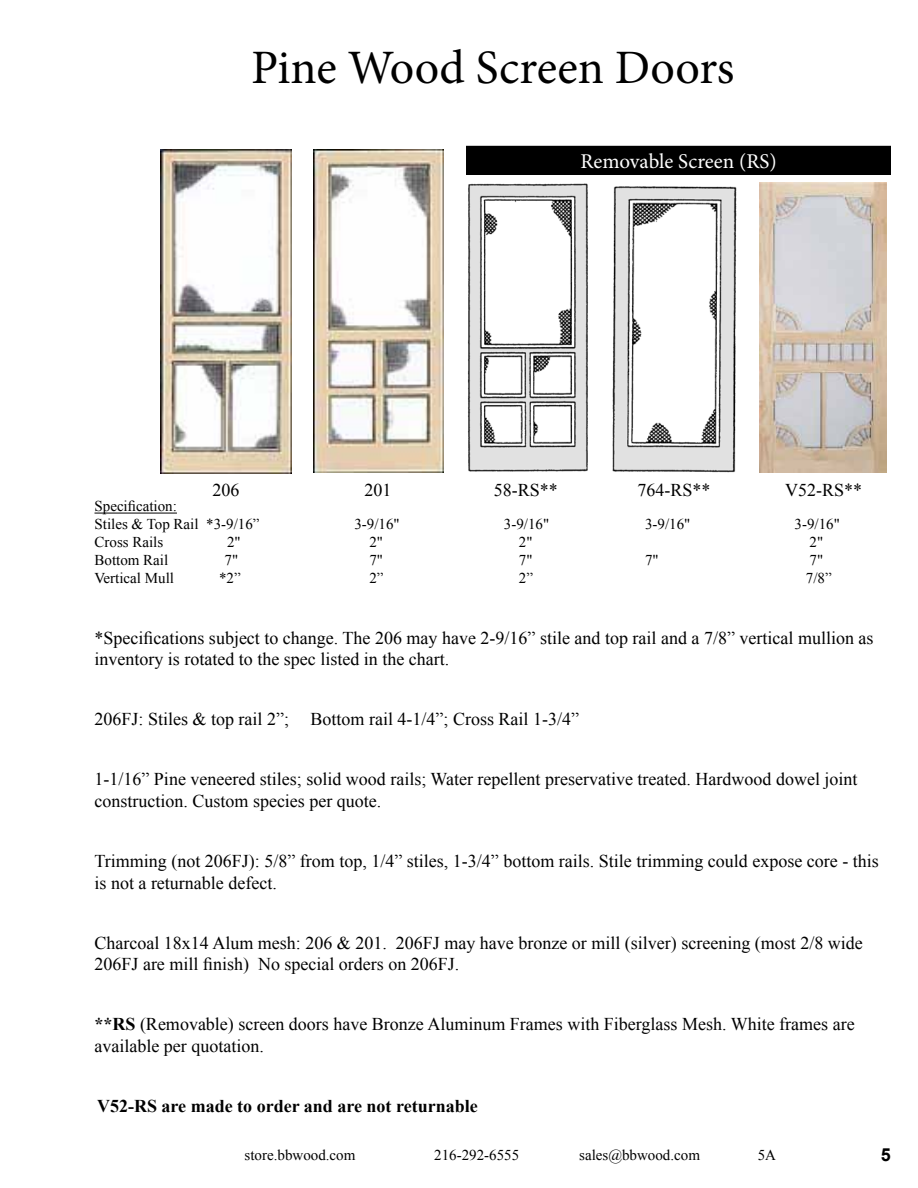
<style>
.page{position:relative;width:918px;height:1188px;background:#fff}
.page>*{position:absolute;margin:0;border:0;box-sizing:border-box;transform-origin:0 0}
.t1{font:48px "Minion Pro";color:#000}
.t2{font:21px "Minion Pro";color:#fff}
.t3{font:18px/21.6px "Times New Roman";color:#000}
.t4{font:700 18px "Times New Roman";color:#000}
.t5{font:700 18px "Arial";color:#000}
.t6{font:15px/18px "Times New Roman";color:#000;text-align:center}
.s1{font-weight:700}
</style>
<div class="page">
<div style="left:467px;top:147px;width:423px;height:27px;background:#000"></div>
<div style="left:466px;top:146px;width:425px;height:29px;border:2px solid #000"></div>
<img style="left:160px;top:150px;width:132px;height:324px">
<hr style="left:94px;top:513px;width:83px;height:1px;background:#000">
<img style="left:468px;top:183px;width:120px;height:289px">
<img style="left:612px;top:186px;width:125px;height:287px">
<img style="left:759px;top:183px;width:128px;height:289px">
<img style="left:314px;top:150px;width:130px;height:322px">
<h1 class="t1" style="left:251px;top:36px;width:485px">Pine Wood Screen Doors</h1>
<p class="t2" style="left:580px;top:147px;width:198px">Removable Screen (RS)</p>
<p class="t3" style="left:213px;top:479px;width:28px">206</p>
<p class="t6" style="left:94px;top:497px;width:167px;text-align:left">Specification:<br>Stiles &amp; Top Rail *3-9/16”<br>Cross Rails</p>
<p class="t6" style="left:227px;top:533px;width:15px">2"</p>
<p class="t6" style="left:94px;top:551px;width:75px">Bottom Rail</p>
<p class="t6" style="left:225px;top:551px;width:15px">7"</p>
<p class="t6" style="left:94px;top:569px;width:81px">Vertical Mull</p>
<p class="t6" style="left:219px;top:569px;width:23px">*2”</p>
<p class="t3" style="left:364px;top:479px;width:28px">201</p>
<p class="t6" style="left:354px;top:515px;width:47px">3-9/16"<br>2"<br>7"<br>2”</p>
<p class="t3" style="left:494px;top:479px;width:66px">58-RS**</p>
<p class="t6" style="left:504px;top:515px;width:47px">3-9/16"<br>2"<br>7"<br>2”</p>
<p class="t3" style="left:637px;top:479px;width:75px">764-RS**</p>
<p class="t6" style="left:645px;top:515px;width:47px">3-9/16"</p>
<p class="t6" style="left:645px;top:551px;width:15px">7"</p>
<p class="t3" style="left:785px;top:479px;width:79px">V52-RS**</p>
<p class="t6" style="left:795px;top:515px;width:47px">3-9/16"<br>2"<br>7"<br>7/8”</p>
<p class="t3" style="left:94px;top:626px;width:781px">*Specifications subject to change. The 206 may have 2-9/16” stile and top rail and a 7/8” vertical mullion as inventory is rotated to the spec listed in the chart.</p>
<p class="t3" style="left:94px;top:708px;width:486px">206FJ: Stiles &amp; top rail 2”; Bottom rail 4-1/4”; Cross Rail 1-3/4”</p>
<p class="t3" style="left:94px;top:768px;width:765px">1-1/16” Pine veneered stiles; solid wood rails; Water repellent preservative treated. Hardwood dowel joint construction. Custom species per quote.</p>
<p class="t3" style="left:94px;top:850px;width:786px">Trimming (not 206FJ): 5/8” from top, 1/4” stiles, 1-3/4” bottom rails. Stile trimming could expose core - this is not a returnable defect.</p>
<p class="t3" style="left:94px;top:932px;width:770px">Charcoal 18x14 Alum mesh: 206 &amp; 201. 206FJ may have bronze or mill (silver) screening (most 2/8 wide<br>206FJ are mill finish) No special orders on 206FJ.</p>
<p class="t3" style="left:94px;top:1013px;width:762px"><span class="s1">**RS</span> (Removable) screen doors have Bronze Aluminum Frames with Fiberglass Mesh. White frames are available per quotation.</p>
<p class="t4" style="left:97px;top:1093px;width:382px">V52-RS are made to order and are not returnable</p>
<p class="t6" style="left:245px;top:1146px;width:112px">store.bbwood.com</p>
<p class="t6" style="left:434px;top:1146px;width:86px">216-292-6555</p>
<p class="t6" style="left:579px;top:1146px;width:122px">sales@bbwood.com</p>
<p class="t6" style="left:758px;top:1146px;width:20px">5A</p>
<p class="t5" style="left:881px;top:1143px;width:12px">5</p>
</div>
